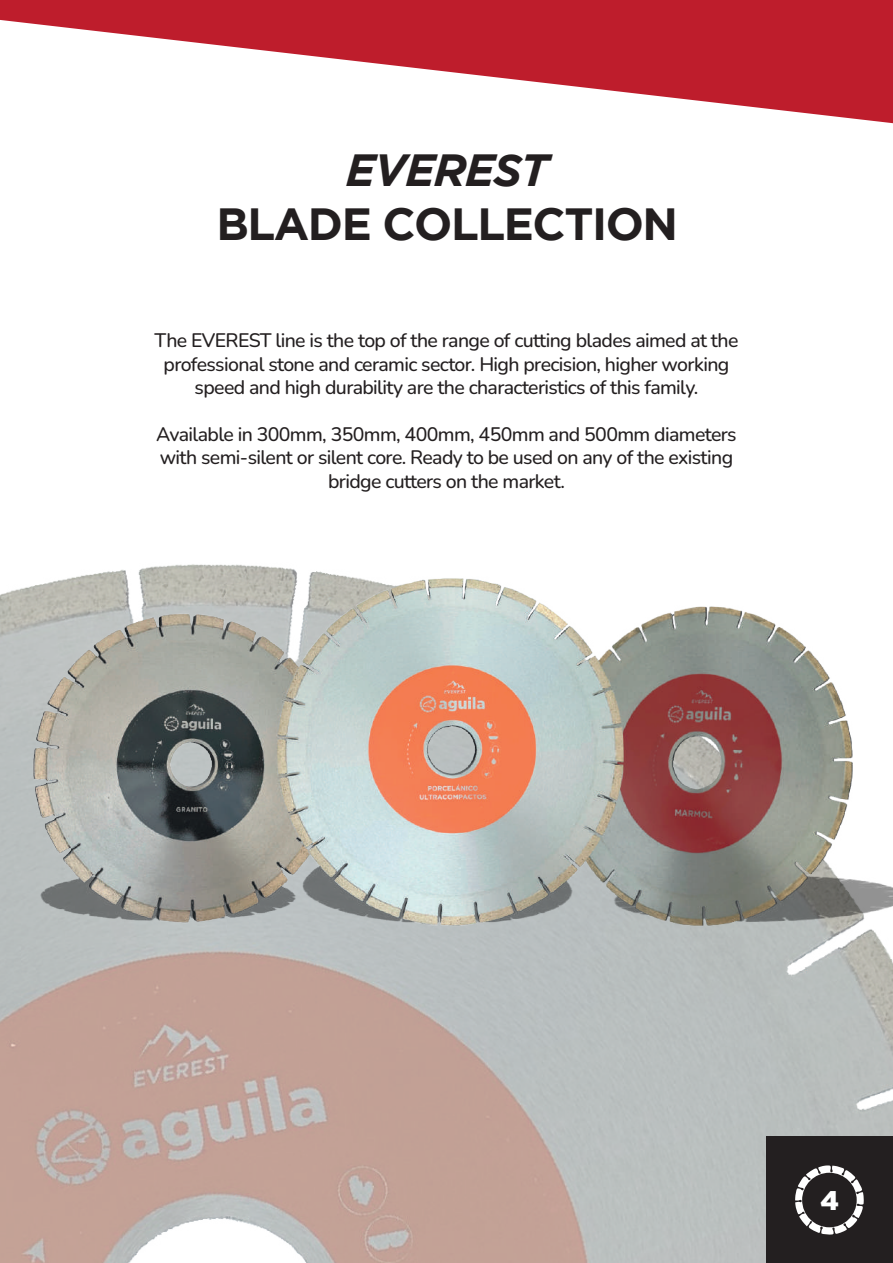
<style>
.page{position:relative;width:893px;height:1263px;background:#fff}
.page>*{position:absolute;margin:0;border:0;box-sizing:border-box;transform-origin:0 0}
.t1{font:700 45px "Gotham";letter-spacing:-.03em;color:#231f20}
.t2{font:italic 700 45px "Gotham";letter-spacing:-.03em;color:#231f20}
.t3{font:900 26.85px "Gotham";color:#fff}
.t4{font:200 19.5px/23.4px "Nunito";letter-spacing:-.03em;color:#231f20;text-align:center}
</style>
<div class="page">
<img style="left:0;top:564px;width:893px;height:699px">
<div style="left:766px;top:1137px;width:127px;height:126px;background:#231f20"></div>
<svg style="left:795px;top:1165px;width:69px;height:70px"></svg>
<img style="left:17px;top:566px;width:876px;height:371px">
<svg style="left:0;top:0;width:893px;height:123px;fill:#be1d2c"></svg>
<h1 class="t2" style="left:346px;top:144px;width:204px">EVEREST</h1>
<h1 class="t1" style="left:216px;top:198px;width:463px">BLADE COLLECTION</h1>
<p class="t4" style="left:155px;top:328px;width:585px">The EVEREST line is the top of the range of cutting blades aimed at the professional stone and ceramic sector. High precision, higher working speed and high durability are the characteristics of this family.</p>
<p class="t4" style="left:156px;top:422px;width:582px">Available in 300mm, 350mm, 400mm, 450mm and 500mm diameters with semi-silent or silent core. Ready to be used on any of the existing bridge cutters on the market.</p>
<h2 class="t3" style="left:820px;top:1185px;width:20px">4</h2>
</div>
